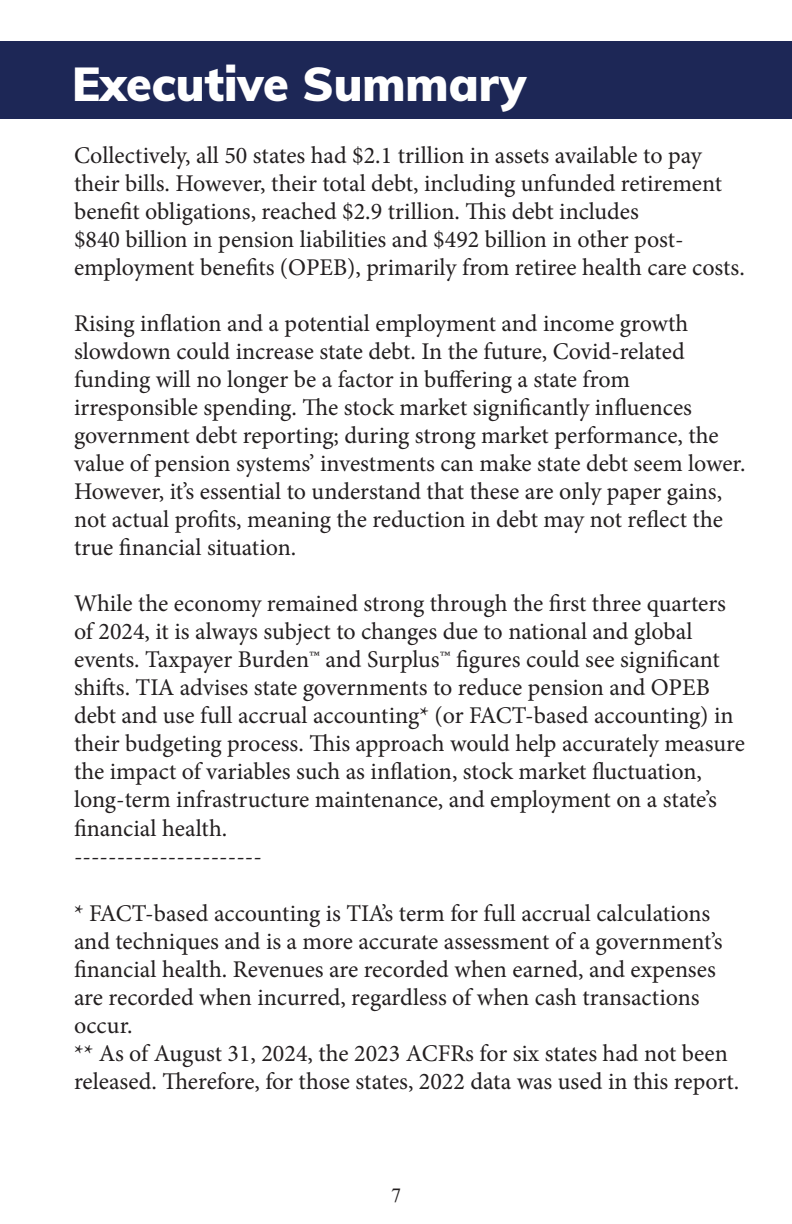
<style>
.page{position:relative;width:792px;height:1224px;background:#fff}
.page>*{position:absolute;margin:0;border:0;box-sizing:border-box;transform-origin:0 0}
.t1{font:900 46.6px "Muli";color:#fff}
.t2{font:24px/28px "Minion Pro";color:#231f20}
.t3{font:20px "Times New Roman";color:#231f20}
</style>
<div class="page">
<div style="left:0;top:42px;width:792px;height:77px;background:#1d2756"></div>
<p class="t1" style="left:72px;top:50px;width:456px">Executive Summary</p>
<p class="t2" style="left:74px;top:141px;width:672px">Collectively, all 50 states had $2.1 trillion in assets available to pay their bills. However, their total debt, including unfunded retirement benefit obligations, reached $2.9 trillion. This debt includes<br>$840 billion in pension liabilities and $492 billion in other post&shy;employment benefits (OPEB), primarily from retiree health care costs.</p>
<p class="t2" style="left:74px;top:309px;width:673px">Rising inflation and a potential employment and income growth slowdown could increase state debt. In the future, Covid-related funding will no longer be a factor in buffering a state from irresponsible spending. The stock market significantly influences government debt reporting; during strong market performance, the value of pension systems’ investments can make state debt seem lower.<br>However, it’s essential to understand that these are only paper gains, not actual profits, meaning the reduction in debt may not reflect the true financial situation.</p>
<p class="t2" style="left:74px;top:589px;width:672px">While the economy remained strong through the first three quarters of 2024, it is always subject to changes due to national and global events. Taxpayer Burden™ and Surplus™ figures could see significant shifts. TIA advises state governments to reduce pension and OPEB debt and use full accrual accounting* (or FACT-based accounting) in their budgeting process. This approach would help accurately measure the impact of variables such as inflation, stock market fluctuation, long-term infrastructure maintenance, and employment on a state’s financial health.</p>
<p class="t2" style="left:74px;top:843px;width:189px">----------------------</p>
<p class="t2" style="left:74px;top:900px;width:650px">* FACT-based accounting is TIA’s term for full accrual calculations and techniques and is a more accurate assessment of a government’s financial health. Revenues are recorded when earned, and expenses are recorded when incurred, regardless of when cash transactions occur.</p>
<p class="t2" style="left:74px;top:1040px;width:667px">** As of August 31, 2024, the 2023 ACFRs for six states had not been released. Therefore, for those states, 2022 data was used in this report.</p>
<p class="t3" style="left:391px;top:1182px;width:11px">7</p>
</div>
